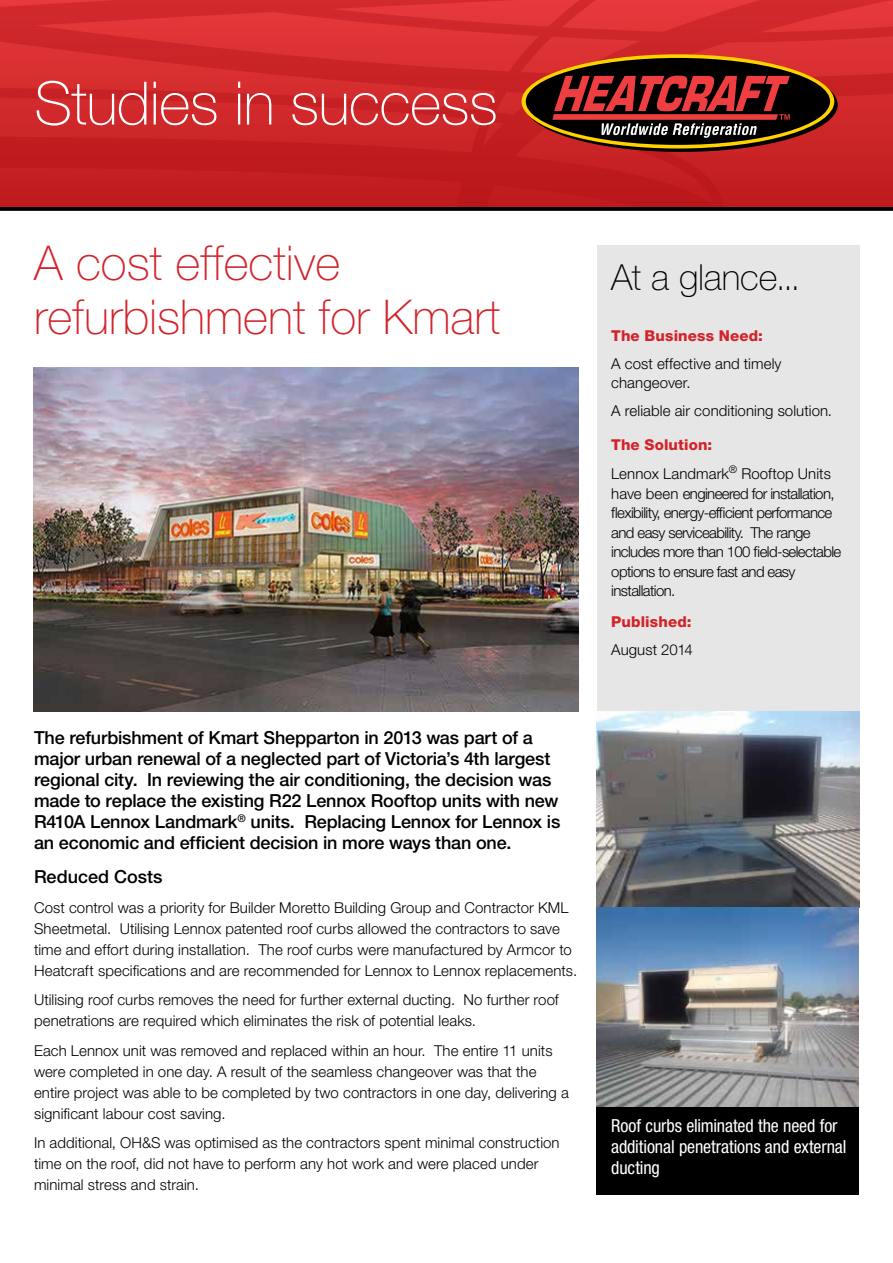
<style>
.page{position:relative;width:893px;height:1263px;background:#fff}
.page>*{position:absolute;margin:0;border:0;box-sizing:border-box;transform-origin:0 0}
.t1{font:100 60px "Helvetica Neue LT Std";letter-spacing:-.01em;color:#fff}
.t2{font:100 48px/54px "Helvetica Neue LT Std";color:#d2232a}
.t3{font:100 36px "Helvetica Neue LT Std";letter-spacing:-.005em;color:#000}
.t4{font:500 18px/21px "Helvetica Neue LT Std";letter-spacing:-.01em;color:#000}
.t5{font:condensed 18px/21px "Helvetica Neue LT Std";letter-spacing:-.005em;color:#fff}
.t6{font:300 15px/21px "Helvetica Neue LT Std";letter-spacing:.005em;color:#000}
.t7{font:300 15px/19.5px "Helvetica Neue LT Std";letter-spacing:-.04em;color:#000}
.t8{font:800 15px "Helvetica Neue LT Std";letter-spacing:.01em;color:#d2232a}
.s1{font-weight:800;color:#d2232a}
</style>
<div class="page">
<svg style="left:0;top:206px;width:893px;height:5px;background:#2d0c0d"></svg>
<svg style="left:0;top:0;width:893px;height:206px;background:#cd2629"></svg>
<svg style="left:525px;top:58px;width:313px;height:94px"></svg>
<svg style="left:521px;top:54px;width:313px;height:94px;background:#f3c002"></svg>
<div style="left:526px;top:58px;width:304px;height:87px;background:#000;border-radius:50%"></div>
<svg style="left:552px;top:76px;width:238px;height:62px"></svg>
<div style="left:597px;top:245px;width:263px;height:466px;background:#e6e6e6"></div>
<div style="left:596px;top:1107px;width:263px;height:87px;background:#000"></div>
<img style="left:34px;top:368px;width:544px;height:343px">
<img style="left:597px;top:711px;width:263px;height:197px">
<img style="left:596px;top:908px;width:262px;height:199px">
<h1 class="t1" style="left:34px;top:69px;width:465px">Studies in success</h1>
<h2 class="t2" style="left:34px;top:236px;width:468px">A cost effective refurbishment for Kmart</h2>
<p class="t4" style="left:34px;top:727px;width:528px">The refurbishment of Kmart Shepparton in 2013 was part of a major urban renewal of a neglected part of Victoria’s 4th largest regional city. In reviewing the air conditioning, the decision was made to replace the existing R22 Lennox Rooftop units with new R410A Lennox Landmark<sup>®</sup> units. Replacing Lennox for Lennox is an economic and efficient decision in more ways than one.</p>
<p class="t4" style="left:34px;top:866px;width:130px">Reduced Costs</p>
<p class="t6" style="left:34px;top:896px;width:545px">Cost control was a priority for Builder Moretto Building Group and Contractor KML Sheetmetal. Utilising Lennox patented roof curbs allowed the contractors to save time and effort during installation. The roof curbs were manufactured by Armcor to Heatcraft specifications and are recommended for Lennox to Lennox replacements.</p>
<p class="t6" style="left:34px;top:989px;width:526px">Utilising roof curbs removes the need for further external ducting. No further roof penetrations are required which eliminates the risk of potential leaks.</p>
<p class="t6" style="left:34px;top:1039px;width:536px">Each Lennox unit was removed and replaced within an hour. The entire 11 units were completed in one day. A result of the seamless changeover was that the entire project was able to be completed by two contractors in one day, delivering a significant labour cost saving.</p>
<p class="t6" style="left:34px;top:1132px;width:527px">In additional, OH&amp;S was optimised as the contractors spent minimal construction time on the roof, did not have to perform any hot work and were placed under minimal stress and strain.</p>
<h3 class="t3" style="left:611px;top:256px;width:191px">At a glance...</h3>
<p class="t8" style="left:611px;top:326px;width:153px">The Business Need:</p>
<p class="t6" style="left:611px;top:353px;width:172px;line-height:19.5px">A cost effective and timely changeover.</p>
<p class="t6" style="left:611px;top:400px;width:222px">A reliable air conditioning solution.</p>
<p class="t6" style="left:611px;top:429px;width:221px;line-height:29.5px"><span class="s1">The Solution:<br></span>Lennox Landmark<sup>®</sup> Rooftop Units</p>
<p class="t7" style="left:611px;top:483px;width:232px">have been engineered for installation, flexibility, energy-efficient performance and easy serviceability. The range includes more than 100 field-selectable options to ensure fast and easy installation.</p>
<p class="t8" style="left:611px;top:613px;width:82px">Published:</p>
<p class="t6" style="left:611px;top:639px;width:83px">August 2014</p>
<p class="t5" style="left:611px;top:1115px;width:237px">Roof curbs eliminated the need for additional penetrations and external ducting</p>
</div>
